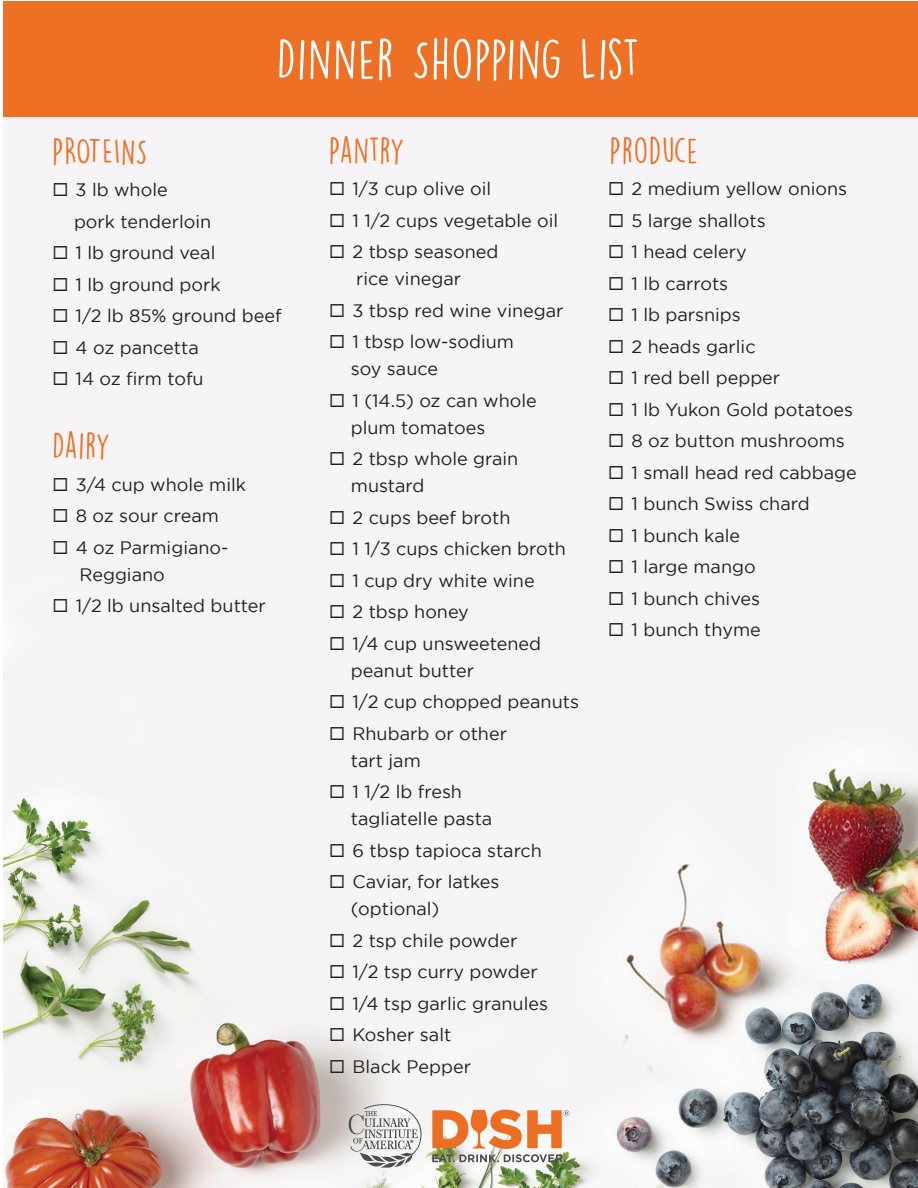
<style>
.page{position:relative;width:918px;height:1188px;background:#fff}
.page>*{position:absolute;margin:0;border:0;box-sizing:border-box;transform-origin:0 0}
.t1{font:51px "DK Lemon Yellow Sun";letter-spacing:.025em;color:#fff}
.t2{font:33px "DK Lemon Yellow Sun";letter-spacing:.025em;color:#ed7025}
.t3{font:18px/27px "Gotham";color:#231f20}
</style>
<div class="page">
<img style="left:3px;top:117px;width:915px;height:1071px">
<div style="left:3px;top:1px;width:915px;height:116px;background:#ed7025"></div>
<svg style="left:349px;top:1104px;width:73px;height:64px"></svg>
<svg style="left:432px;top:1110px;width:137px;height:52px"></svg>
<h1 class="t1" style="left:277px;top:28px;width:364px">DINNER SHOPPING LIST</h1>
<h2 class="t2" style="left:52px;top:132px;width:96px">PROTEINS</h2>
<p class="t3" style="left:74px;top:174px;width:139px;line-height:31.5px;text-indent:-22px">◻ 3 lb whole pork tenderloin</p>
<p class="t3" style="left:52px;top:239px;width:165px">◻ 1 lb ground veal</p>
<p class="t3" style="left:52px;top:271px;width:170px">◻ 1 lb ground pork</p>
<p class="t3" style="left:52px;top:302px;width:231px">◻ 1/2 lb 85% ground beef</p>
<p class="t3" style="left:52px;top:334px;width:148px">◻ 4 oz pancetta</p>
<p class="t3" style="left:52px;top:365px;width:153px">◻ 14 oz firm tofu</p>
<h2 class="t2" style="left:53px;top:426px;width:59px">DAIRY</h2>
<p class="t3" style="left:53px;top:471px;width:195px">◻ 3/4 cup whole milk</p>
<p class="t3" style="left:53px;top:502px;width:168px">◻ 8 oz sour cream</p>
<p class="t3" style="left:80px;top:534px;width:150px;text-indent:-27px">◻ 4 oz Parmigiano-<br>Reggiano</p>
<p class="t3" style="left:53px;top:592px;width:215px">◻ 1/2 lb unsalted butter</p>
<h2 class="t2" style="left:329px;top:130px;width:77px">PANTRY</h2>
<p class="t3" style="left:329px;top:175px;width:164px">◻ 1/3 cup olive oil</p>
<p class="t3" style="left:329px;top:206px;width:230px">◻ 1 1/2 cups vegetable oil</p>
<p class="t3" style="left:329px;top:238px;width:171px;text-align:center">◻ 2 tbsp seasoned rice vinegar</p>
<p class="t3" style="left:329px;top:296px;width:236px">◻ 3 tbsp red wine vinegar</p>
<p class="t3" style="left:351px;top:328px;width:165px;text-indent:-22px">◻ 1 tbsp low-sodium soy sauce</p>
<p class="t3" style="left:351px;top:386px;width:187px;text-indent:-22px">◻ 1 (14.5) oz can whole plum tomatoes</p>
<p class="t3" style="left:351px;top:445px;width:169px;text-indent:-22px">◻ 2 tbsp whole grain mustard</p>
<p class="t3" style="left:329px;top:503px;width:183px">◻ 2 cups beef broth</p>
<p class="t3" style="left:329px;top:535px;width:238px">◻ 1 1/3 cups chicken broth</p>
<p class="t3" style="left:329px;top:566px;width:207px">◻ 1 cup dry white wine</p>
<p class="t3" style="left:329px;top:598px;width:141px">◻ 2 tbsp honey</p>
<p class="t3" style="left:351px;top:629px;width:192px;text-indent:-22px">◻ 1/4 cup unsweetened peanut butter</p>
<p class="t3" style="left:329px;top:688px;width:251px">◻ 1/2 cup chopped peanuts</p>
<p class="t3" style="left:351px;top:719px;width:158px;text-indent:-22px">◻ Rhubarb or other tart jam</p>
<p class="t3" style="left:351px;top:778px;width:143px;text-indent:-22px">◻ 1 1/2 lb fresh tagliatelle pasta</p>
<p class="t3" style="left:329px;top:836px;width:214px">◻ 6 tbsp tapioca starch</p>
<p class="t3" style="left:351px;top:868px;width:150px;text-indent:-22px">◻ Caviar, for latkes (optional)</p>
<p class="t3" style="left:329px;top:926px;width:190px">◻ 2 tsp chile powder</p>
<p class="t3" style="left:329px;top:958px;width:210px">◻ 1/2 tsp curry powder</p>
<p class="t3" style="left:329px;top:989px;width:220px">◻ 1/4 tsp garlic granules</p>
<p class="t3" style="left:329px;top:1021px;width:124px">◻ Kosher salt</p>
<p class="t3" style="left:329px;top:1052px;width:143px">◻ Black Pepper</p>
<h2 class="t2" style="left:610px;top:130px;width:90px">PRODUCE</h2>
<p class="t3" style="left:608px;top:175px;width:240px">◻ 2 medium yellow onions</p>
<p class="t3" style="left:608px;top:206px;width:159px">◻ 5 large shallots</p>
<p class="t3" style="left:608px;top:238px;width:140px">◻ 1 head celery</p>
<p class="t3" style="left:608px;top:269px;width:121px">◻ 1 lb carrots</p>
<p class="t3" style="left:608px;top:301px;width:134px">◻ 1 lb parsnips</p>
<p class="t3" style="left:608px;top:332px;width:149px">◻ 2 heads garlic</p>
<p class="t3" style="left:608px;top:364px;width:173px">◻ 1 red bell pepper</p>
<p class="t3" style="left:608px;top:395px;width:246px">◻ 1 lb Yukon Gold potatoes</p>
<p class="t3" style="left:608px;top:427px;width:238px">◻ 8 oz button mushrooms</p>
<p class="t3" style="left:608px;top:458px;width:250px">◻ 1 small head red cabbage</p>
<p class="t3" style="left:608px;top:490px;width:203px">◻ 1 bunch Swiss chard</p>
<p class="t3" style="left:608px;top:521px;width:133px">◻ 1 bunch kale</p>
<p class="t3" style="left:608px;top:553px;width:149px">◻ 1 large mango</p>
<p class="t3" style="left:608px;top:584px;width:153px">◻ 1 bunch chives</p>
<p class="t3" style="left:608px;top:616px;width:154px">◻ 1 bunch thyme</p>
</div>
